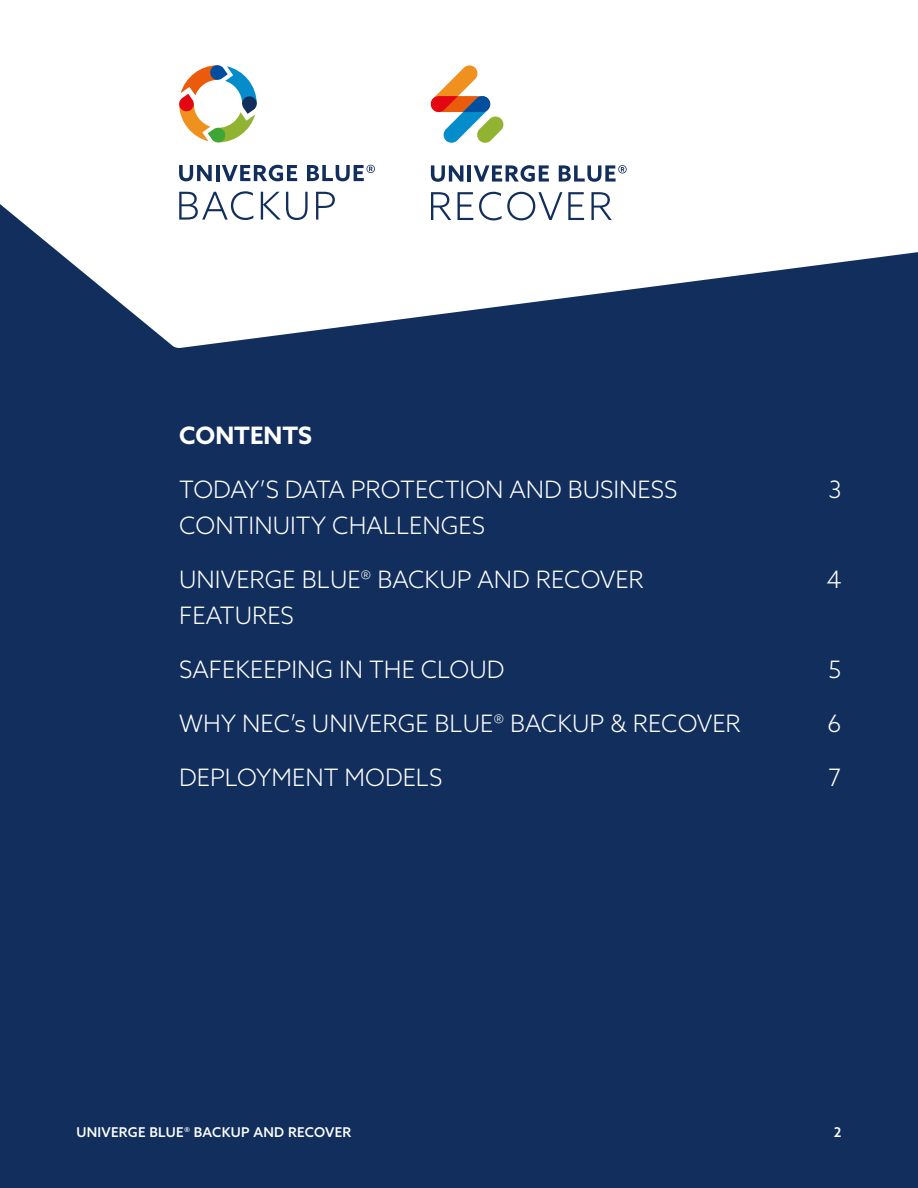
<style>
.page{position:relative;width:918px;height:1188px;background:#fff}
.page>*{position:absolute;margin:0;border:0;box-sizing:border-box;transform-origin:0 0}
.t1{font:300 24px "Azo Sans";color:#fff}
.t2{font:700 24px "Azo Sans";color:#fff}
.t3{font:500 13.5px "Azo Sans";letter-spacing:.02em;color:#fff}
</style>
<div class="page">
<div style="left:0;top:120px;width:918px;height:1068px;background:#112e5c"></div>
<svg style="left:0;top:120px;width:918px;height:228px;fill:#fff"></svg>
<svg style="left:179px;top:165px;width:33px;height:16px"></svg>
<hr style="left:216px;top:165px;width:3px;height:16px;background:#122e5c">
<svg style="left:222px;top:165px;width:75px;height:16px"></svg>
<svg style="left:307px;top:165px;width:68px;height:16px"></svg>
<svg style="left:179px;top:191px;width:74px;height:29px;background:#c8cfd9"></svg>
<svg style="left:261px;top:192px;width:47px;height:28px"></svg>
<svg style="left:316px;top:192px;width:19px;height:28px"></svg>
<svg style="left:179px;top:65px;width:78px;height:78px"></svg>
<svg style="left:431px;top:165px;width:32px;height:17px"></svg>
<hr style="left:468px;top:165px;width:3px;height:17px;background:#122e5c">
<svg style="left:474px;top:165px;width:75px;height:17px"></svg>
<svg style="left:559px;top:165px;width:68px;height:17px"></svg>
<svg style="left:431px;top:192px;width:20px;height:28px"></svg>
<svg style="left:458px;top:192px;width:15px;height:28px"></svg>
<svg style="left:479px;top:192px;width:83px;height:28px;background:#d1d6df"></svg>
<svg style="left:568px;top:192px;width:16px;height:28px"></svg>
<svg style="left:591px;top:192px;width:21px;height:28px"></svg>
<svg style="left:430px;top:65px;width:74px;height:79px"></svg>
<p class="t2" style="left:179px;top:419px;width:134px">CONTENTS</p>
<p class="t1" style="left:179px;top:473px;width:500px">TODAY’S DATA PROTECTION AND BUSINESS</p>
<p class="t1" style="left:828px;top:473px;width:15px">3</p>
<p class="t1" style="left:179px;top:509px;width:307px">CONTINUITY CHALLENGES</p>
<p class="t1" style="left:179px;top:563px;width:466px">UNIVERGE BLUE® BACKUP AND RECOVER</p>
<p class="t1" style="left:826px;top:563px;width:17px">4</p>
<p class="t1" style="left:179px;top:599px;width:116px">FEATURES</p>
<p class="t1" style="left:179px;top:653px;width:327px">SAFEKEEPING IN THE CLOUD</p>
<p class="t1" style="left:829px;top:653px;width:14px">5</p>
<p class="t1" style="left:179px;top:707px;width:563px">WHY NEC’s UNIVERGE BLUE® BACKUP &amp; RECOVER</p>
<p class="t1" style="left:828px;top:707px;width:15px">6</p>
<p class="t1" style="left:179px;top:761px;width:265px">DEPLOYMENT MODELS</p>
<p class="t1" style="left:828px;top:761px;width:15px">7</p>
<p class="t3" style="left:77px;top:1123px;width:276px">UNIVERGE BLUE® BACKUP AND RECOVER</p>
<p class="t3" style="left:834px;top:1123px;width:9px">2</p>
</div>
